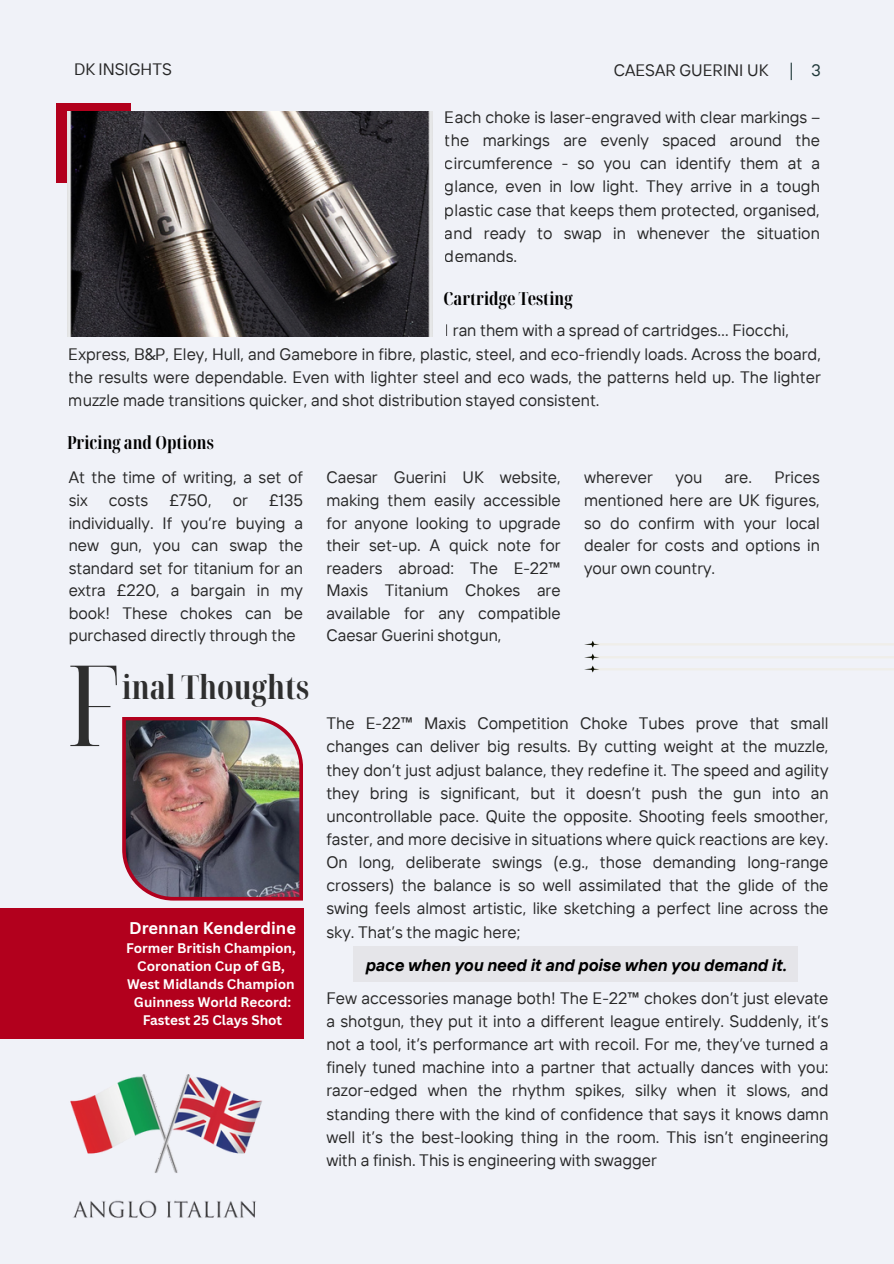
<style>
.page{position:relative;width:894px;height:1264px;background:#fff}
.page>*{position:absolute;margin:0;border:0;box-sizing:border-box;transform-origin:0 0}
.t1{font:extra-condensed 112.5px "Noto Serif Display";color:#2e2e2e}
.t2{font:700 extra-condensed 33px "Noto Serif Display";color:#2e2e2e}
.t3{font:700 extra-condensed 18px "Noto Serif Display";color:#000}
.t4{font:16.5px/22.5px "TT Interphases";color:#272727;text-align:justify}
.t5{font:italic 700 16.5px "TT Interphases";color:#000}
.t6{font:700 16.5px "Canva Sans";color:#fff}
.t7{font:16.5px "TT Interphases";color:#1f3839}
.t8{font:700 13.5px/18px "Canva Sans";color:#fff;text-align:center}
</style>
<div class="page">
<div style="left:0;top:0;width:893px;height:1263px;background:#f0f2f8"></div>
<svg style="left:790px;top:63px;width:1px;height:17px"></svg>
<div style="left:57px;top:103px;width:74px;height:80px;background:#b2001d"></div>
<img style="left:67px;top:111px;width:365px;height:226px">
<div style="left:353px;top:946px;width:444px;height:35px;background:#e5e5e9"></div>
<img style="left:70px;top:1074px;width:192px;height:144px">
<img style="left:122px;top:717px;width:181px;height:183px">
<div style="left:0;top:908px;width:303px;height:130px;background:#b2001d"></div>
<svg style="left:584px;top:640px;width:309px;height:7px"></svg>
<svg style="left:584px;top:653px;width:309px;height:19px"></svg>
<p class="t4" style="left:74px;top:57px;width:99px">DK INSIGHTS</p>
<p class="t4" style="left:613px;top:59px;width:156px">CAESAR GUERINI UK</p>
<p class="t7" style="left:811px;top:60px;width:11px">3</p>
<p class="t4" style="left:445px;top:106px;width:376px;line-height:23px">Each choke is laser-engraved with clear markings – the markings are evenly spaced around the circumference - so you can identify them at a glance, even in low light. They arrive in a tough plastic case that keeps them protected, organised, and ready to swap in whenever the situation demands.</p>
<p class="t3" style="left:443px;top:286px;width:131px">Cartridge Testing</p>
<p class="t4" style="left:445px;top:319px;width:345px">I ran them with a spread of cartridges… Fiocchi,</p>
<p class="t4" style="left:69px;top:342px;width:753px;line-height:23px">Express, B&amp;P, Eley, Hull, and Gamebore in fibre, plastic, steel, and eco-friendly loads. Across the board, the results were dependable. Even with lighter steel and eco wads, the patterns held up. The lighter muzzle made transitions quicker, and shot distribution stayed consistent.</p>
<p class="t3" style="left:67px;top:430px;width:148px">Pricing and Options</p>
<p class="t4" style="left:69px;top:466px;width:236px">At the time of writing, a set of six</p>
<p class="t4" style="left:69px;top:488px;width:236px;text-indent:200px">£135 individually. If you’re buying a new gun, you can swap the standard set for titanium for an extra £220, a bargain in my book! These chokes can be purchased directly through the</p>
<p class="t4" style="left:109px;top:488px;width:41px">costs</p>
<p class="t4" style="left:169px;top:488px;width:44px">£750,</p>
<p class="t4" style="left:233px;top:488px;width:17px">or</p>
<h1 class="t1" style="left:67px;top:626px;width:55px">F</h1>
<h2 class="t2" style="left:122px;top:663px;width:188px">inal Thoughts</h2>
<p class="t6" style="left:129px;top:916px;width:168px">Drennan Kenderdine</p>
<p class="t8" style="left:126px;top:939px;width:171px">Former British Champion,<br>Coronation Cup of GB,<br>West Midlands Champion<br>Guinness World Record:<br>Fastest 25 Clays Shot</p>
<p class="t4" style="left:326px;top:466px;width:236px">Caesar Guerini UK website, making them easily accessible for anyone looking to upgrade their set-up. A quick note for readers abroad: The E-22™ Maxis Titanium Chokes are available for any compatible Caesar Guerini shotgun,</p>
<p class="t4" style="left:584px;top:466px;width:70px">wherever</p>
<p class="t4" style="left:675px;top:466px;width:29px">you</p>
<p class="t4" style="left:724px;top:466px;width:29px">are.</p>
<p class="t4" style="left:584px;top:466px;width:237px;text-indent:190px">Prices mentioned here are UK figures, so do confirm with your local dealer for costs and options in your own country.</p>
<p class="t4" style="left:326px;top:711px;width:503px;line-height:23.1px">The E-22™ Maxis Competition Choke Tubes prove that small changes can deliver big results. By cutting weight at the muzzle, they don’t just adjust balance, they redefine it. The speed and agility they bring is significant, but it doesn’t push the gun into an uncontrollable pace. Quite the opposite. Shooting feels smoother, faster, and more decisive in situations where quick reactions are key.<br>On long, deliberate swings (e.g., those demanding long-range crossers) the balance is so well assimilated that the glide of the swing feels almost artistic, like sketching a perfect line across the sky. That’s the magic here;</p>
<p class="t5" style="left:365px;top:954px;width:422px">pace when you need it and poise when you demand it.</p>
<p class="t4" style="left:326px;top:986px;width:503px;line-height:23.1px">Few accessories manage both! The E-22™ chokes don’t just elevate a shotgun, they put it into a different league entirely. Suddenly, it’s not a tool, it’s performance art with recoil. For me, they’ve turned a finely tuned machine into a partner that actually dances with you: razor-edged when the rhythm spikes, silky when it slows, and standing there with the kind of confidence that says it knows damn well it’s the best-looking thing in the room. This isn’t engineering with a finish. This is engineering with swagger</p>
</div>
